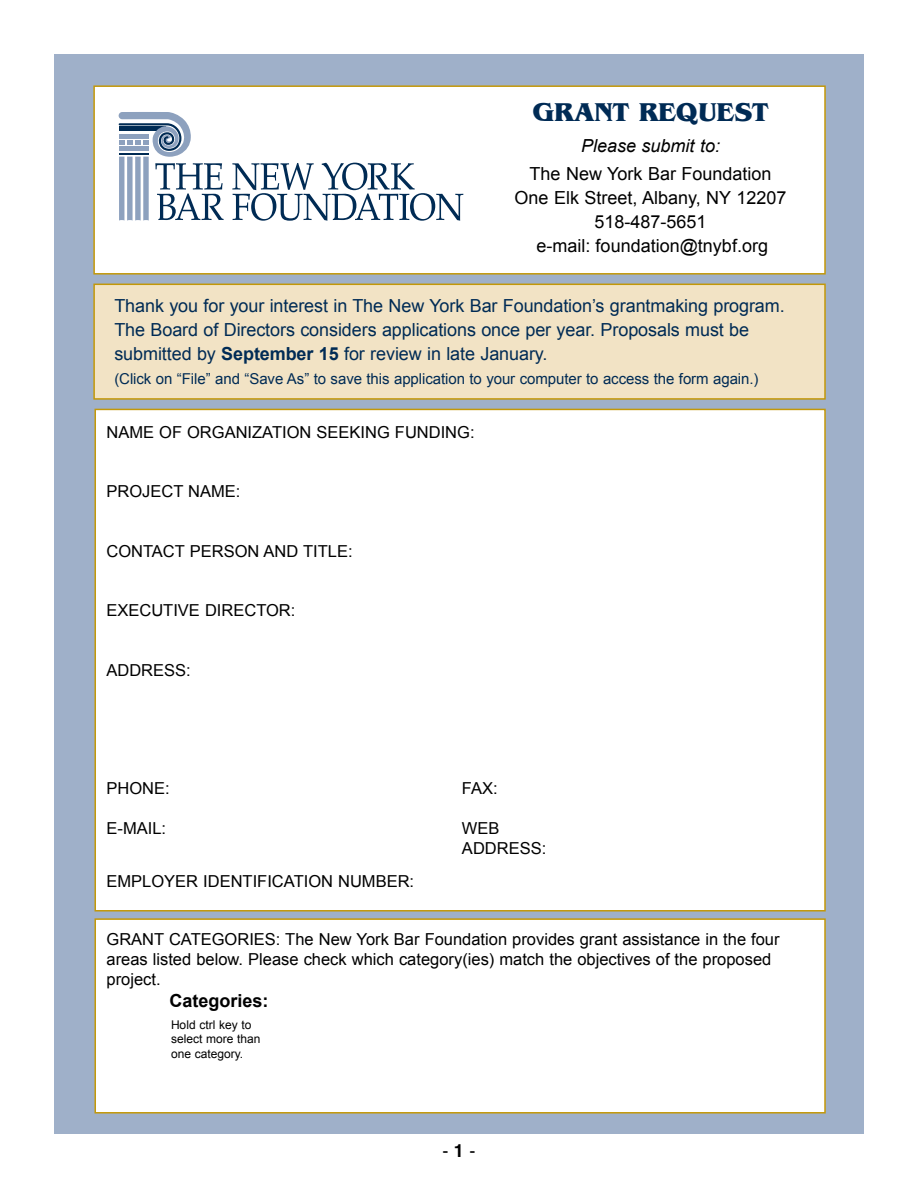
<style>
.page{position:relative;width:918px;height:1188px;background:#fff}
.page>*{position:absolute;margin:0;border:0;box-sizing:border-box;transform-origin:0 0}
.t1{font:700 27px "Benguiat";color:#002b55}
.t2{font:18px/24px "Arial";letter-spacing:-.005em;color:#002b55}
.t3{font:18px/24px "Arial";color:#000;text-align:center}
.t4{font:italic 18px "Arial";color:#000}
.t5{font:700 18px "Arial";color:#000}
.t6{font:18px "Helvetica";color:#000}
.t7{font:16.5px/19.8px "Arial";color:#000}
.t8{font:15px "Arial";letter-spacing:-.005em;color:#002b55}
.t9{font:12px/14.4px "Arial";color:#000}
.s1{font-style:inherit}
.s2{font-weight:700}
</style>
<div class="page">
<div style="left:54px;top:54px;width:810px;height:1080px;background:#9fb0c9"></div>
<div style="left:94px;top:284px;width:731px;height:115px;background:#f2e3c5"></div>
<div style="left:93px;top:284px;width:733px;height:116px;border:2px solid #c39809"></div>
<div style="left:95px;top:409px;width:730px;height:502px;background:#fff"></div>
<div style="left:95px;top:409px;width:731px;height:503px;border:2px solid #c39809"></div>
<div style="left:95px;top:919px;width:730px;height:194px;background:#fff"></div>
<div style="left:95px;top:918px;width:731px;height:196px;border:2px solid #c39809"></div>
<div style="left:93px;top:85px;width:733px;height:190px;background:#fff;border:2px solid #c39809"></div>
<svg style="left:232px;top:163px;width:231px;height:58px"></svg>
<svg style="left:119px;top:112px;width:105px;height:109px"></svg>
<p class="t1" style="left:533px;top:97px;width:237px">GRANT REQUEST</p>
<p class="t4" style="left:581px;top:134px;width:141px">Please submit to:</p>
<p class="t3" style="left:529px;top:162px;width:244px">The New York Bar Foundation</p>
<p class="t3" style="left:515px;top:186px;width:273px">One Elk Street, Albany, NY 12207</p>
<p class="t3" style="left:537px;top:210px;width:233px">518-487-5651<br>e-mail: <span class="s1">foundation</span>@tnybf.org</p>
<p class="t2" style="left:114px;top:294px;width:672px">Thank you for your interest in The New York Bar Foundation’s grantmaking program.<br>The Board of Directors considers applications once per year. Proposals must be submitted by <span class="s2">September 15</span> for review in late January.</p>
<p class="t8" style="left:114px;top:369px;width:646px">(Click on “File” and “Save As” to save this application to your computer to access the form again.)</p>
<p class="t7" style="left:106px;top:423px;width:370px">NAME OF ORGANIZATION SEEKING FUNDING:</p>
<p class="t7" style="left:106px;top:482px;width:136px">PROJECT NAME:</p>
<p class="t7" style="left:106px;top:541px;width:248px">CONTACT PERSON AND TITLE:</p>
<p class="t7" style="left:106px;top:601px;width:191px">EXECUTIVE DIRECTOR:</p>
<p class="t7" style="left:106px;top:660px;width:86px">ADDRESS:</p>
<p class="t7" style="left:107px;top:779px;width:65px">PHONE:</p>
<p class="t7" style="left:462px;top:779px;width:37px">FAX:</p>
<p class="t7" style="left:107px;top:819px;width:61px">E-MAIL:</p>
<p class="t7" style="left:462px;top:819px;width:86px">WEB<br>ADDRESS:</p>
<p class="t7" style="left:107px;top:872px;width:309px">EMPLOYER IDENTIFICATION NUMBER:</p>
<p class="t7" style="left:107px;top:930px;width:675px">GRANT CATEGORIES: The New York Bar Foundation provides grant assistance in the four areas listed below. Please check which category(ies) match the objectives of the proposed project.</p>
<p class="t5" style="left:170px;top:988px;width:101px">Categories:</p>
<p class="t9" style="left:171px;top:1017px;width:91px">Hold ctrl key to select more than one category.</p>
<p class="t6" style="left:442px;top:1141px;width:35px">- <span class="s2">1</span> -</p>
</div>
